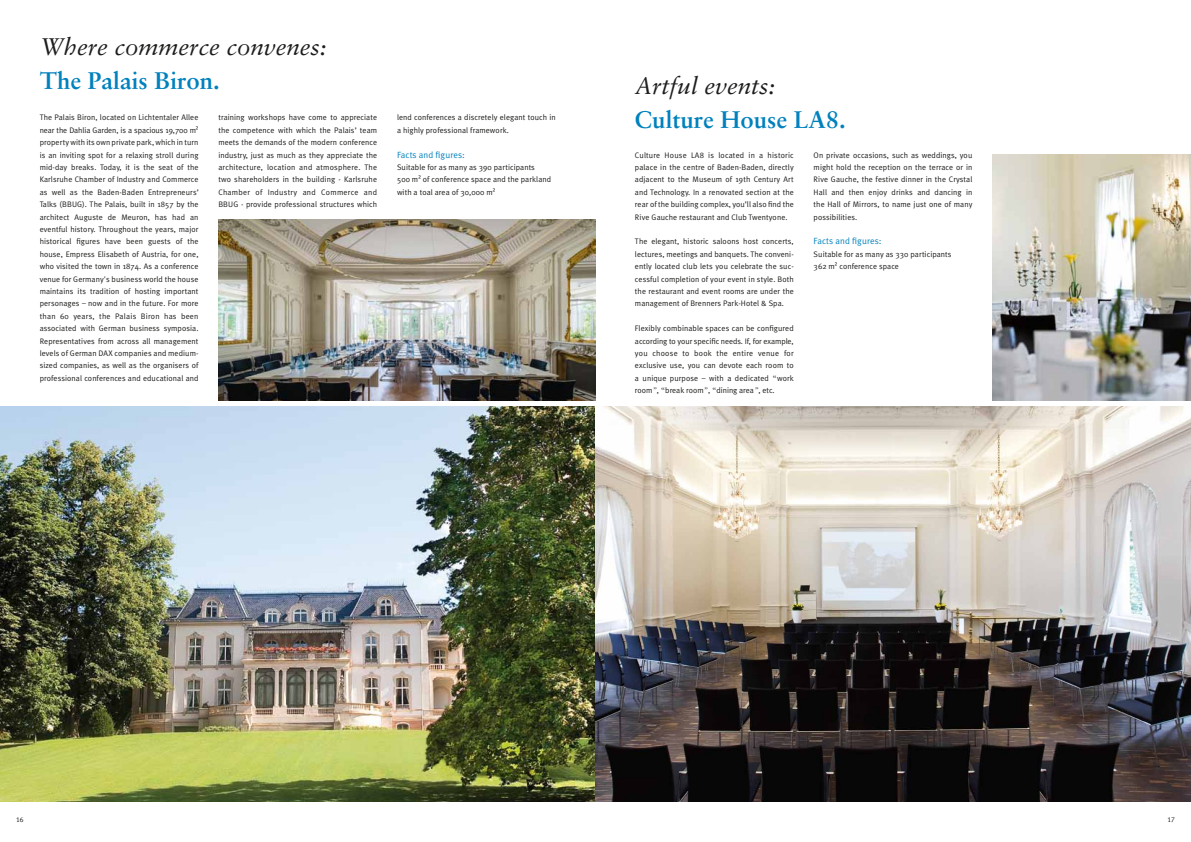
<style>
.page{position:relative;width:1191px;height:842px;background:#fff}
.page>*{position:absolute;margin:0;border:0;box-sizing:border-box;transform-origin:0 0}
.t1{font:italic 24px "Sabon";color:#1d1d1b}
.t2{font:700 24px "Sabon";color:#0081bd}
.t3{font:9px "Meta Plus Normal";letter-spacing:.01em;color:#0081bd}
.t4{font:8px/12.4px "Meta Plus Normal";letter-spacing:.01em;color:#1d1d1b;text-align:justify}
.t5{font:7px "Meta Plus Normal Caps";color:#1d1d1b}
.s1{font-family:"Myriad Pro"}
.s2{font-family:"Sabon"}
.s3{font-family:"Sabon";font-style:italic}
</style>
<div class="page">
<img style="left:218px;top:219px;width:377px;height:182px">
<img style="left:992px;top:155px;width:199px;height:246px">
<img style="left:0;top:407px;width:1191px;height:394px">
<h1 class="t1" style="left:40px;top:33px;width:288px">Where commerce convenes:</h1>
<h1 class="t2" style="left:40px;top:66px;width:182px">The Palais Biron.</h1>
<p class="t4" style="left:40px;top:111px;width:161px">The Palais Biron, located on Lichtentaler Allee near the Dahlia Garden, is a spacious 19,700 m<span class="s1">2 </span>property with its own private park, which in turn is an inviting spot for a relaxing stroll during mid-day breaks. Today, it is the seat of the Karlsruhe Chamber of Industry and Commerce as well as the Baden-Baden Entrepreneurs’ Talks (BBUG). The Palais, built in 1857 by the architect Auguste de Meuron, has had an eventful history. Throughout the years, major historical figures have been guests of the house, Empress Elisabeth of Austria, for one, who visited the town in 1874. As a conference venue for Germany's business world the house maintains its tradition of hosting important personages – now and in the future. For more than 60 years, the Palais Biron has been associated with German business symposia.<br>Representatives from across all management levels of German DAX companies and medium&shy;sized companies, as well as the organisers of professional conferences and educational and</p>
<p class="t4" style="left:218px;top:111px;width:160px">training workshops have come to appreciate the competence with which the Palais’ team meets the demands of the modern conference industry, just as much as they appreciate the architecture, location and atmosphere. The two shareholders in the building - Karlsruhe Chamber of Industry and Commerce and BBUG - provide professional structures which</p>
<p class="t4" style="left:397px;top:111px;width:160px">lend conferences a discretely elegant touch in a highly professional framework.</p>
<p class="t3" style="left:397px;top:149px;width:69px">Facts and figures:</p>
<p class="t4" style="left:397px;top:161px;width:156px;text-align:left">Suitable for as many as 390 participants<br>500 m<span class="s1">2</span> of conference space and the parkland with a toal area of 30,000 m<span class="s1">2</span></p>
<h1 class="t1" style="left:635px;top:72px;width:141px">Artful events:</h1>
<h1 class="t2" style="left:635px;top:105px;width:212px">Culture House LA8.</h1>
<p class="t4" style="left:635px;top:148px;width:160px">Culture House LA8 is located in a historic palace in the centre of Baden-Baden, directly adjacent to the Museum of 19th Century Art and Technology. In a renovated section at the rear of the building complex, you’ll also find the Rive Gauche restaurant and Club Twentyone.</p>
<p class="t4" style="left:635px;top:235px;width:160px">The elegant, historic saloons host concerts, lectures, meetings and banquets. The conveni&shy;ently located club lets you celebrate the suc&shy;cessful completion of your event in style. Both the restaurant and event rooms are under the management of Brenners Park-Hotel &amp; Spa.</p>
<p class="t4" style="left:635px;top:322px;width:160px">Flexibly combinable spaces can be configured according to your specific needs. If, for example, you choose to book the entire venue for exclusive use, you can devote each room to a unique purpose – with a dedicated <span class="s2">“</span>work room<span class="s3">”</span>, <span class="s2">“</span>break room<span class="s3">”</span>, <span class="s2">“</span>dining area<span class="s3">”</span>, etc.</p>
<p class="t4" style="left:813px;top:148px;width:160px">On private occasions, such as weddings, you might hold the reception on the terrace or in Rive Gauche, the festive dinner in the Crystal Hall and then enjoy drinks and dancing in the Hall of Mirrors, to name just one of many possibilities.</p>
<p class="t3" style="left:813px;top:236px;width:69px">Facts and figures:</p>
<p class="t4" style="left:813px;top:248px;width:139px">Suitable for as many as 330 participants<br>362 m<span class="s1">2</span> conference space</p>
<p class="t5" style="left:16px;top:815px;width:9px">16</p>
<p class="t5" style="left:1167px;top:815px;width:9px">17</p>
</div>
